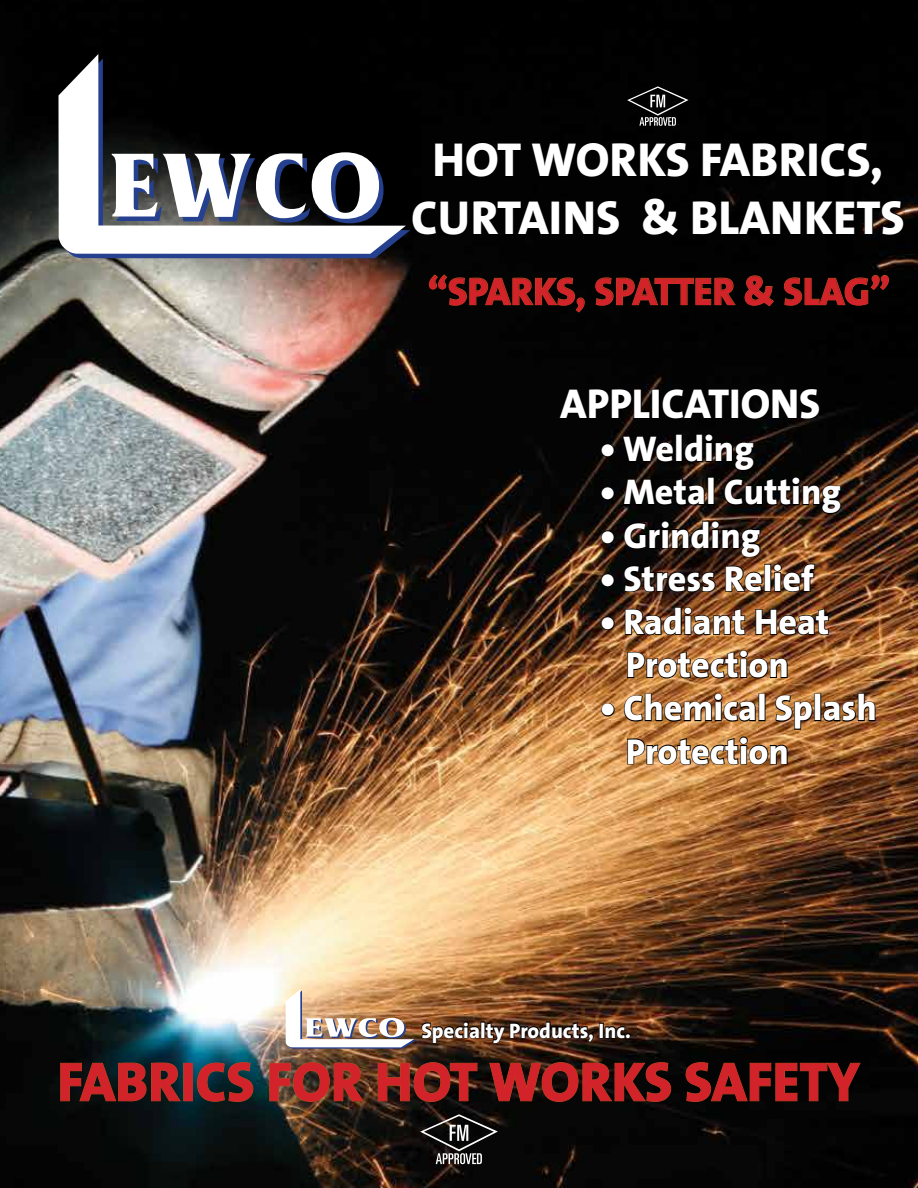
<style>
.page{position:relative;width:918px;height:1188px;background:#fff}
.page>*{position:absolute;margin:0;border:0;box-sizing:border-box;transform-origin:0 0}
.t1{font:800 55.5px "The Sans B8";color:#d2232a}
.t2{font:800 48px/57.6px "The Sans B8";color:#fff;text-align:center}
.t3{font:800 42px "The Sans B8";color:#fff}
.t4{font:800 39px "The Sans B8";color:#d2232a}
.t5{font:800 36px/43.2px "The Sans B8";color:#fff;text-align:center}
.t6{font:800 21px "The Sans B8";color:#fff}
</style>
<div class="page">
<img style="left:0;top:0;width:918px;height:1188px">
<svg style="left:63px;top:59px;width:347px;height:199px;background:#182753"></svg>
<svg style="left:59px;top:54px;width:347px;height:200px;fill:#070707"></svg>
<img style="left:558px;top:388px;width:284px;height:205px">
<div style="left:601px;top:617px;width:14px;height:13px;border:2px solid #000;border-radius:50%"></div>
<img style="left:624px;top:606px;width:122px;height:30px">
<img style="left:755px;top:607px;width:75px;height:29px">
<img style="left:626px;top:649px;width:162px;height:30px">
<div style="left:601px;top:703px;width:14px;height:14px;border:2px solid #000;border-radius:50%"></div>
<div style="left:814px;top:693px;width:7px;height:28px;border:2px solid #000"></div>
<svg style="left:822px;top:693px;width:54px;height:29px;background:#764923"></svg>
<img style="left:623px;top:693px;width:190px;height:73px">
<svg style="left:60px;top:1062px;width:121px;height:40px;background:#211d18"></svg>
<svg style="left:197px;top:1062px;width:57px;height:40px;background:#1a3336"></svg>
<img style="left:269px;top:1062px;width:94px;height:40px">
<svg style="left:377px;top:1062px;width:101px;height:40px;background:#422414"></svg>
<svg style="left:489px;top:1062px;width:182px;height:40px;background:#28140b"></svg>
<svg style="left:685px;top:1062px;width:176px;height:40px;background:#1b0d06"></svg>
<div style="left:599px;top:1023px;width:5px;height:15px;border:2px solid #000"></div>
<svg style="left:604px;top:1025px;width:27px;height:14px"></svg>
<img style="left:286px;top:989px;width:308px;height:60px">
<svg style="left:426px;top:274px;width:162px;height:39px;background:#1b0c05"></svg>
<svg style="left:595px;top:277px;width:141px;height:29px;background:#240f05"></svg>
<svg style="left:744px;top:275px;width:30px;height:31px"></svg>
<svg style="left:784px;top:275px;width:108px;height:31px;background:#1d0c04"></svg>
<div style="left:411px;top:86px;width:494px;height:151px;background:#020202"></div>
<svg style="left:420px;top:1114px;width:78px;height:50px;background:#373533"></svg>
<h2 class="t2" style="left:411px;top:133px;width:495px">HOT WORKS FABRICS,<br>CURTAINS &amp; BLANKETS</h2>
<p class="t4" style="left:428px;top:271px;width:464px">“SPARKS, SPATTER &amp; SLAG”</p>
<p class="t3" style="left:560px;top:381px;width:262px">APPLICATIONS</p>
<p class="t5" style="left:600px;top:429px;width:155px">• Welding</p>
<p class="t5" style="left:600px;top:472px;width:242px">• Metal Cutting</p>
<p class="t5" style="left:600px;top:515px;width:162px">• Grinding</p>
<p class="t5" style="left:600px;top:558px;width:215px">• Stress Relief</p>
<p class="t5" style="left:600px;top:601px;width:231px">• Radiant Heat<br>Protection</p>
<p class="t5" style="left:626px;top:688px;width:253px;text-align:left;text-indent:-25px">• Chemical Splash<br>Protection</p>
<p class="t6" style="left:421px;top:1019px;width:211px">Specialty Products, Inc.</p>
<h1 class="t1" style="left:57px;top:1052px;width:804px">FABRICS FOR HOT WORKS SAFETY</h1>
</div>
